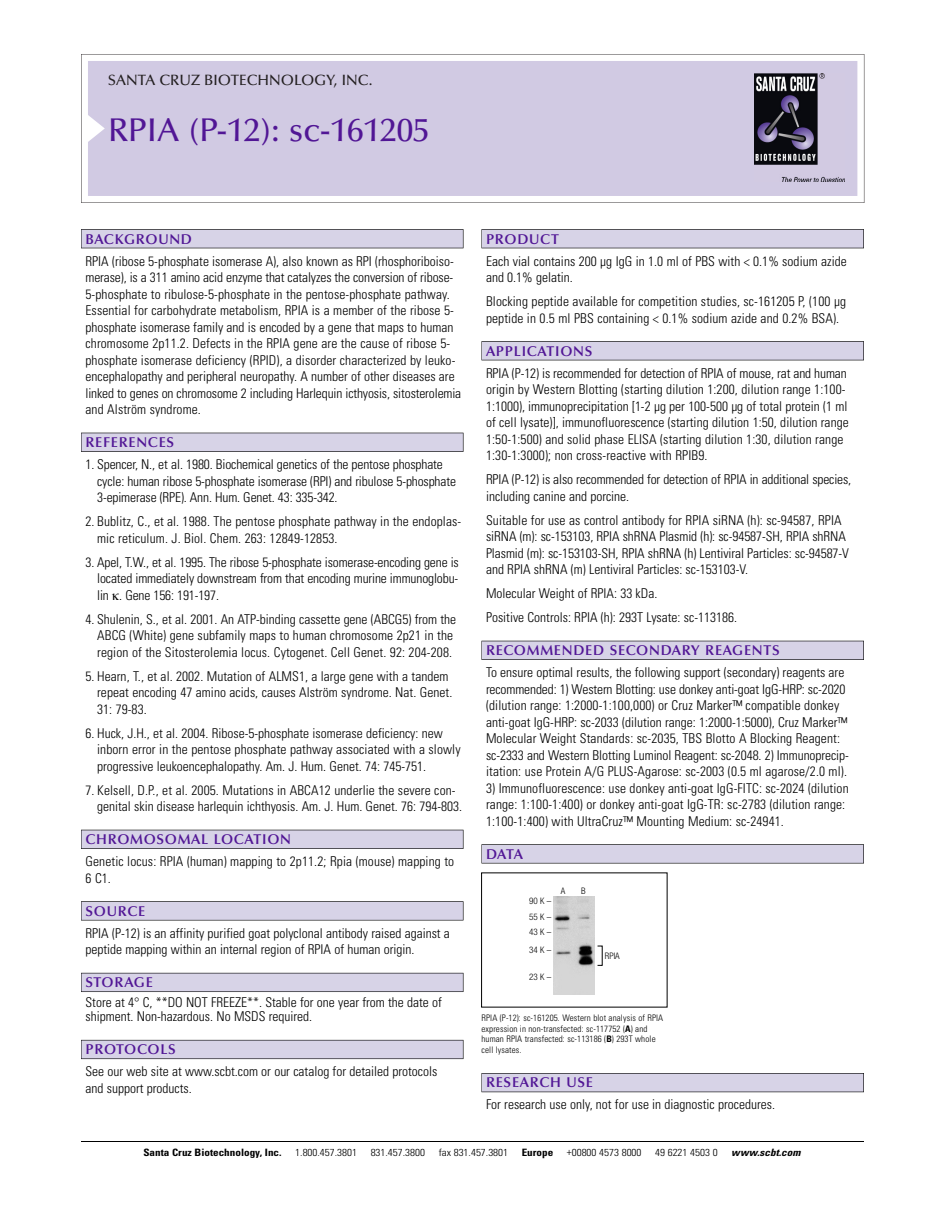
<style>
.page{position:relative;width:945px;height:1215px;background:#fff}
.page>*{position:absolute;margin:0;border:0;box-sizing:border-box;transform-origin:0 0}
.t1{font:500 33px "Optima";color:#511695}
.t2{font:500 15px "Optima";color:#231f20}
.t3{font:600 14.25px "Optima";letter-spacing:.05em;color:#511695}
.t4{font:300 condensed 13.5px/16.5px "Univers";color:#000}
.t5{font:300 condensed 10.2px "Univers";color:#000;scale:1.1 1}
.t6{font:700 condensed 10.2px "Univers";color:#000;scale:1.1 1}
.t7{font:italic 700 condensed 10.2px "Univers";letter-spacing:.005em;color:#000;scale:1.1 1}
.t8{font:300 condensed 9px/10.5px "Univers";letter-spacing:.015em;color:#000}
.t9{font:300 condensed 9px/15.5px "Helvetica Neue";color:#000;text-align:justify}
.s1{font-weight:700}
</style>
<div class="page">
<svg style="left:81px;top:54px;width:783px;height:149px"></svg>
<div style="left:88px;top:61px;width:769px;height:135px;background:#d1cae3"></div>
<img style="left:754px;top:74px;width:91px;height:108px">
<div style="left:81px;top:229px;width:382px;height:19px;background:#525156"></div>
<div style="left:81px;top:230px;width:382px;height:18px;background:#d7d3e7"></div>
<div style="left:81px;top:433px;width:382px;height:19px;background:#515055"></div>
<div style="left:81px;top:433px;width:382px;height:18px;background:#d7d3e7"></div>
<div style="left:81px;top:830px;width:382px;height:19px;background:#525158"></div>
<div style="left:81px;top:830px;width:382px;height:18px;background:#d7d3e7"></div>
<div style="left:81px;top:901px;width:382px;height:19px;background:#575759"></div>
<div style="left:81px;top:902px;width:382px;height:18px;background:#d7d3e7"></div>
<div style="left:81px;top:973px;width:382px;height:19px;background:#5b5a62"></div>
<div style="left:81px;top:973px;width:382px;height:18px;background:#d7d3e7"></div>
<div style="left:81px;top:1040px;width:382px;height:19px;background:#66646e"></div>
<div style="left:81px;top:1040px;width:382px;height:18px;background:#d7d3e7"></div>
<div style="left:482px;top:229px;width:382px;height:19px;background:#525156"></div>
<div style="left:482px;top:230px;width:381px;height:18px;background:#d7d3e7"></div>
<div style="left:482px;top:341px;width:382px;height:19px;background:#525155"></div>
<div style="left:482px;top:342px;width:381px;height:18px;background:#d7d3e7"></div>
<div style="left:482px;top:641px;width:382px;height:19px;background:#525158"></div>
<div style="left:482px;top:641px;width:381px;height:18px;background:#d7d3e7"></div>
<div style="left:482px;top:844px;width:382px;height:19px;background:#575759"></div>
<div style="left:482px;top:845px;width:381px;height:18px;background:#d7d3e7"></div>
<div style="left:482px;top:1073px;width:382px;height:19px;background:#535259"></div>
<div style="left:482px;top:1074px;width:381px;height:18px;background:#d7d3e7"></div>
<hr style="left:81px;top:1141px;width:783px;height:1px;background:#000">
<img style="left:553px;top:897px;width:42px;height:98px">
<p class="t2" style="left:108px;top:74px;width:266px">SANTA CRUZ BIOTECHNOLOGY, INC.</p>
<h1 class="t1" style="left:108px;top:117px;width:323px">RPIA (P-12): sc-161205</h1>
<p class="t3" style="left:86px;top:233px;width:108px">BACKGROUND</p>
<p class="t4" style="left:86px;top:254px;width:377px">RPIA (ribose 5-phosphate isomerase A), also known as RPI (rhosphoriboiso&shy;merase), is a 311 amino acid enzyme that catalyzes the conversion of ribose-5-phosphate to ribulose-5-phosphate in the pentose-phosphate pathway.<br>Essential for carbohydrate metabolism, RPIA is a member of the ribose 5- phosphate isomerase family and is encoded by a gene that maps to human chromosome 2p11.2. Defects in the RPIA gene are the cause of ribose 5- phosphate isomerase deficiency (RPID), a disorder characterized by leuko&shy;encephalopathy and peripheral neuropathy. A number of other diseases are linked to genes on chromosome 2 including Harlequin icthyosis, sitosterolemia and Alström syndrome.</p>
<p class="t3" style="left:86px;top:437px;width:90px">REFERENCES</p>
<p class="t4" style="left:97px;top:457px;width:360px;text-indent:-12px">1. Spencer, N., et al. 1980. Biochemical genetics of the pentose phosphate cycle: human ribose 5-phosphate isomerase (RPI) and ribulose 5-phosphate<br>3-epimerase (RPE). Ann. Hum. Genet. 43: 335-342.</p>
<p class="t4" style="left:97px;top:514px;width:366px;text-indent:-12px">2. Bublitz, C., et al. 1988. The pentose phosphate pathway in the endoplas&shy;mic reticulum. J. Biol. Chem. 263: 12849-12853.</p>
<p class="t4" style="left:97px;top:555px;width:363px;text-align:justify;text-indent:-12px">3. Apel, T.W., et al. 1995. The ribose 5-phosphate isomerase-encoding gene is located immediately downstream from that encoding murine immunoglobu&shy;lin . Gene 156: 191-197.</p>
<p class="t4" style="left:97px;top:612px;width:361px;text-indent:-12px">4. Shulenin, S., et al. 2001. An ATP-binding cassette gene (ABCG5) from the<br>ABCG (White) gene subfamily maps to human chromosome 2p21 in the region of the Sitosterolemia locus. Cytogenet. Cell Genet. 92: 204-208.</p>
<p class="t4" style="left:97px;top:669px;width:357px;text-indent:-12px">5. Hearn, T., et al. 2002. Mutation of ALMS1, a large gene with a tandem repeat encoding 47 amino acids, causes Alström syndrome. Nat. Genet.<br>31: 79-83.</p>
<p class="t4" style="left:97px;top:726px;width:365px;text-indent:-12px">6. Huck, J.H., et al. 2004. Ribose-5-phosphate isomerase deficiency: new inborn error in the pentose phosphate pathway associated with a slowly progressive leukoencephalopathy. Am. J. Hum. Genet. 74: 745-751.</p>
<p class="t4" style="left:97px;top:783px;width:366px;text-indent:-12px">7. Kelsell, D.P., et al. 2005. Mutations in ABCA12 underlie the severe con&shy;genital skin disease harlequin ichthyosis. Am. J. Hum. Genet. 76: 794-803.</p>
<p class="t3" style="left:86px;top:834px;width:207px">CHROMOSOMAL LOCATION</p>
<p class="t4" style="left:86px;top:854px;width:370px">Genetic locus: RPIA (human) mapping to 2p11.2; Rpia (mouse) mapping to<br>6 C1.</p>
<p class="t3" style="left:86px;top:905px;width:61px">SOURCE</p>
<p class="t4" style="left:86px;top:926px;width:366px">RPIA (P-12) is an affinity purified goat polyclonal antibody raised against a peptide mapping within an internal region of RPIA of human origin.</p>
<p class="t3" style="left:86px;top:977px;width:69px">STORAGE</p>
<p class="t4" style="left:86px;top:996px;width:358px;line-height:14.2px">Store at 4° C, **DO NOT FREEZE**. Stable for one year from the date of shipment. Non-hazardous. No MSDS required.</p>
<p class="t3" style="left:86px;top:1044px;width:92px">PROTOCOLS</p>
<p class="t4" style="left:86px;top:1064px;width:353px">See our web site at www.scbt.com or our catalog for detailed protocols and support products.</p>
<p class="t3" style="left:486px;top:233px;width:74px">PRODUCT</p>
<p class="t4" style="left:486px;top:254px;width:362px">Each vial contains 200 µg IgG in 1.0 ml of PBS with &lt; 0.1% sodium azide and 0.1% gelatin.</p>
<p class="t4" style="left:486px;top:294px;width:362px">Blocking peptide available for competition studies, sc-161205 P, (100 µg peptide in 0.5 ml PBS containing &lt; 0.1% sodium azide and 0.2% BSA).</p>
<p class="t3" style="left:486px;top:345px;width:108px">APPLICATIONS</p>
<p class="t4" style="left:486px;top:366px;width:364px">RPIA (P-12) is recommended for detection of RPIA of mouse, rat and human origin by Western Blotting (starting dilution 1:200, dilution range 1:100- 1:1000), immunoprecipitation [1-2 µg per 100-500 µg of total protein (1 ml of cell lysate)], immunofluorescence (starting dilution 1:50, dilution range 1:50-1:500) and solid phase ELISA (starting dilution 1:30, dilution range 1:30-1:3000); non cross-reactive with RPIB9.</p>
<p class="t4" style="left:486px;top:472px;width:367px">RPIA (P-12) is also recommended for detection of RPIA in additional species, including canine and porcine.</p>
<p class="t4" style="left:486px;top:513px;width:364px">Suitable for use as control antibody for RPIA siRNA (h): sc-94587, RPIA siRNA (m): sc-153103, RPIA shRNA Plasmid (h): sc-94587-SH, RPIA shRNA Plasmid (m): sc-153103-SH, RPIA shRNA (h) Lentiviral Particles: sc-94587-V and RPIA shRNA (m) Lentiviral Particles: sc-153103-V.</p>
<p class="t4" style="left:486px;top:583px;width:253px;line-height:24px">Molecular Weight of RPIA: 33 kDa.<br>Positive Controls: RPIA (h): 293T Lysate: sc-113186.</p>
<p class="t3" style="left:486px;top:645px;width:295px">RECOMMENDED SECONDARY REAGENTS</p>
<p class="t4" style="left:486px;top:665px;width:364px">To ensure optimal results, the following support (secondary) reagents are recommended: 1) Western Blotting: use donkey anti-goat IgG-HRP: sc-2020 (dilution range: 1:2000-1:100,000) or Cruz Marker™ compatible donkey anti-goat IgG-HRP: sc-2033 (dilution range: 1:2000-1:5000), Cruz Marker™ Molecular Weight Standards: sc-2035, TBS Blotto A Blocking Reagent: sc-2333 and Western Blotting Luminol Reagent: sc-2048. 2) Immunoprecip&shy;itation: use Protein A/G PLUS-Agarose: sc-2003 (0.5 ml agarose/2.0 ml).</p>
<p class="t4" style="left:486px;top:781px;width:364px">3) Immunofluorescence: use donkey anti-goat IgG-FITC: sc-2024 (dilution range: 1:100-1:400) or donkey anti-goat IgG-TR: sc-2783 (dilution range:<br>1:100-1:400) with UltraCruz™ Mounting Medium: sc-24941.</p>
<p class="t3" style="left:486px;top:848px;width:39px">DATA</p>
<p class="t9" style="left:529px;top:894px;width:24px">90K– 55K– 43K–</p>
<p class="t9" style="left:529px;top:943px;width:24px">34K–</p>
<p class="t9" style="left:529px;top:970px;width:24px">23K–</p>
<p class="t9" style="left:561px;top:884px;width:6px">A</p>
<p class="t9" style="left:581px;top:884px;width:6px">B</p>
<p class="t9" style="left:605px;top:948px;width:16px">RPIA</p>
<p class="t8" style="left:481px;top:1014px;width:183px">RPIA (P-12): sc-161205. Western blot analysis of RPIA expression in non-transfected: sc-117752 (<span class="s1">A</span>) and human RPIA transfected: sc-113186 (<span class="s1">B</span>) 293T whole cell lysates.</p>
<p class="t3" style="left:486px;top:1077px;width:109px">RESEARCH USE</p>
<p class="t4" style="left:486px;top:1098px;width:290px">For research use only, not for use in diagnostic procedures.</p>
<p class="t6" style="left:143px;top:1148px;width:127px">Santa Cruz Biotechnology, Inc.</p>
<p class="t5" style="left:295px;top:1148px;width:58px">1.800.457.3801</p>
<p class="t5" style="left:371px;top:1148px;width:51px">831.457.3800</p>
<p class="t5" style="left:439px;top:1148px;width:65px">fax 831.457.3801</p>
<p class="t6" style="left:522px;top:1148px;width:30px">Europe</p>
<p class="t5" style="left:567px;top:1148px;width:69px">+00800 4573 8000</p>
<p class="t5" style="left:655px;top:1148px;width:58px">49 6221 4503 0</p>
<p class="t7" style="left:731px;top:1148px;width:64px">www.scbt.com</p>
</div>
